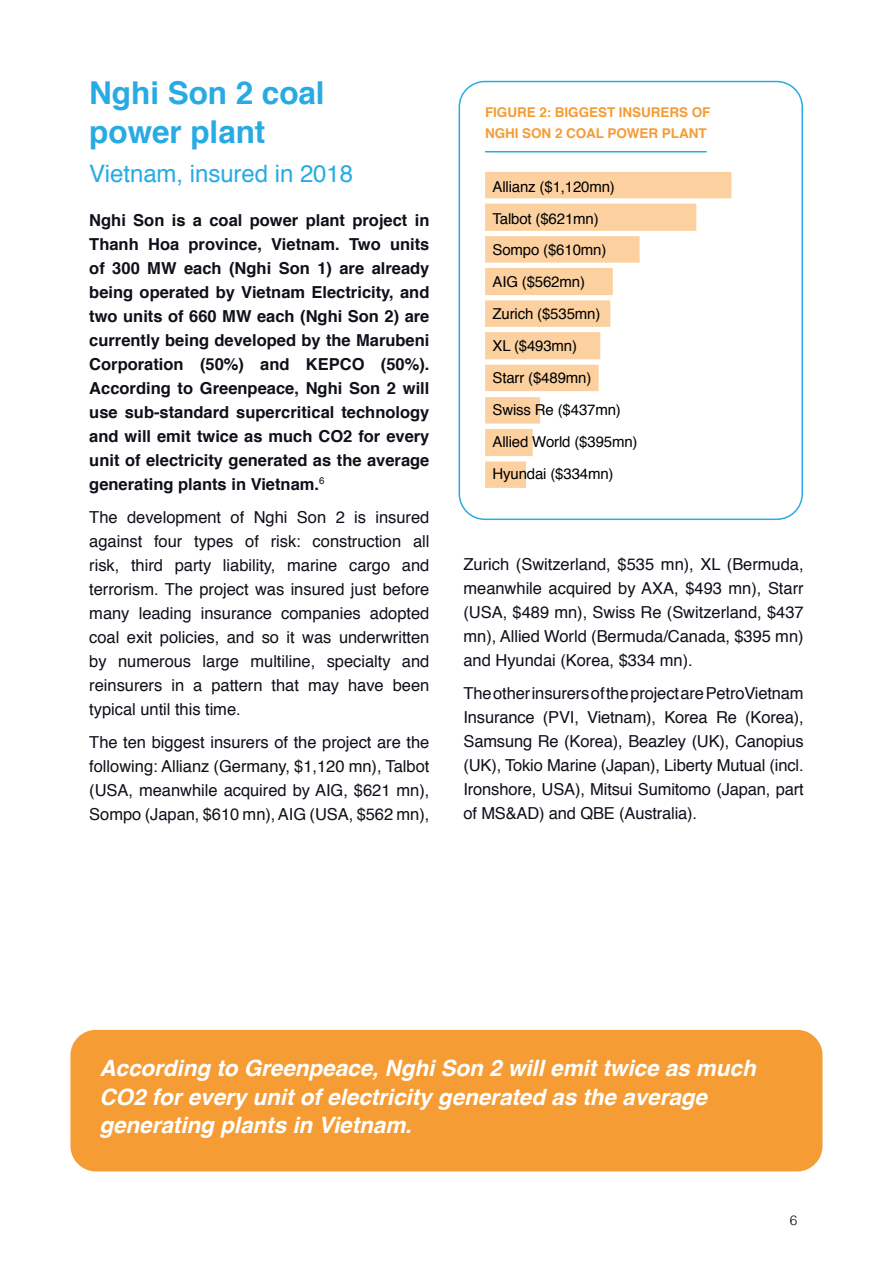
<style>
.page{position:relative;width:893px;height:1263px;background:#fff}
.page>*{position:absolute;margin:0;border:0;box-sizing:border-box;transform-origin:0 0}
.t1{font:700 31.5px/39px "Helvetica";color:#28abe3}
.t2{font:24px "Helvetica";color:#28abe3}
.t3{font:italic 700 22.5px/28.5px "Helvetica";color:#fff}
.t4{font:16.5px/24px "Helvetica";color:#0e101a;text-align:justify}
.t5{font:700 16.5px/24px "Helvetica";color:#0e101a;text-align:justify}
.t6{font:15px/31.8px "Helvetica";letter-spacing:-.01em;color:#000}
.t7{font:700 13.5px/21px "Helvetica";letter-spacing:-.005em;color:#f59c35}
.t8{font:300 13.5px "Helvetica";color:#000}
</style>
<div class="page">
<div style="left:459px;top:81px;width:344px;height:439px;border:2px solid #28abe3;border-radius:26px"></div>
<svg style="left:485px;top:172px;width:246px;height:316px"></svg>
<hr style="left:485px;top:151px;width:222px;height:1px;background:#28abe3">
<div style="left:70px;top:1030px;width:752px;height:141px;background:#f59c35;border-radius:26px"></div>
<h1 class="t1" style="left:89px;top:74px;width:237px">Nghi Son 2 coal power plant</h1>
<h2 class="t2" style="left:89px;top:155px;width:265px">Vietnam, insured in 2018</h2>
<p class="t5" style="left:89px;top:208px;width:342px">Nghi Son is a coal power plant project in Thanh Hoa province, Vietnam. Two units of 300 MW each (Nghi Son 1) are already being operated by Vietnam Electricity, and two units of 660 MW each (Nghi Son 2) are currently being developed by the Marubeni Corporation (50%) and KEPCO (50%).<br>According to Greenpeace, Nghi Son 2 will use sub-standard supercritical technology and will emit twice as much CO2 for every unit of electricity generated as the average generating plants in Vietnam.<sup>6</sup></p>
<p class="t4" style="left:89px;top:506px;width:342px">The development of Nghi Son 2 is insured against four types of risk: construction all risk, third party liability, marine cargo and terrorism. The project was insured just before many leading insurance companies adopted coal exit policies, and so it was underwritten by numerous large multiline, specialty and reinsurers in a pattern that may have been typical until this time.</p>
<p class="t4" style="left:89px;top:731px;width:342px">The ten biggest insurers of the project are the following: Allianz (Germany, $1,120 mn), Talbot (USA, meanwhile acquired by AIG, $621 mn), Sompo (Japan, $610 mn), AIG (USA, $562 mn),</p>
<p class="t7" style="left:485px;top:102px;width:227px">FIGURE 2: BIGGEST INSURERS OF<br>NGHI SON 2 COAL POWER PLANT</p>
<p class="t6" style="left:492px;top:171px;width:147px">Allianz ($1,120mn)<br>Talbot ($621mn)<br>Sompo ($610mn)<br>AIG ($562mn)<br>Zurich ($535mn)<br>XL ($493mn)<br>Starr ($489mn)<br>Swiss Re ($437mn)<br>Allied World ($395mn)<br>Hyundai ($334mn)</p>
<p class="t4" style="left:463px;top:553px;width:342px">Zurich (Switzerland, $535 mn), XL (Bermuda, meanwhile acquired by AXA, $493 mn), Starr (USA, $489 mn), Swiss Re (Switzerland, $437 mn), Allied World (Bermuda/Canada, $395 mn) and Hyundai (Korea, $334 mn).</p>
<p class="t4" style="left:463px;top:682px;width:342px">The other insurers of the project are PetroVietnam Insurance (PVI, Vietnam), Korea Re (Korea), Samsung Re (Korea), Beazley (UK), Canopius (UK), Tokio Marine (Japan), Liberty Mutual (incl.<br>Ironshore, USA), Mitsui Sumitomo (Japan, part of MS&amp;AD) and QBE (Australia).</p>
<h3 class="t3" style="left:99px;top:1054px;width:658px">According to Greenpeace, Nghi Son 2 will emit twice as much<br>CO2 for every unit of electricity generated as the average generating plants in Vietnam.</h3>
<p class="t8" style="left:790px;top:1209px;width:9px">6</p>
</div>
